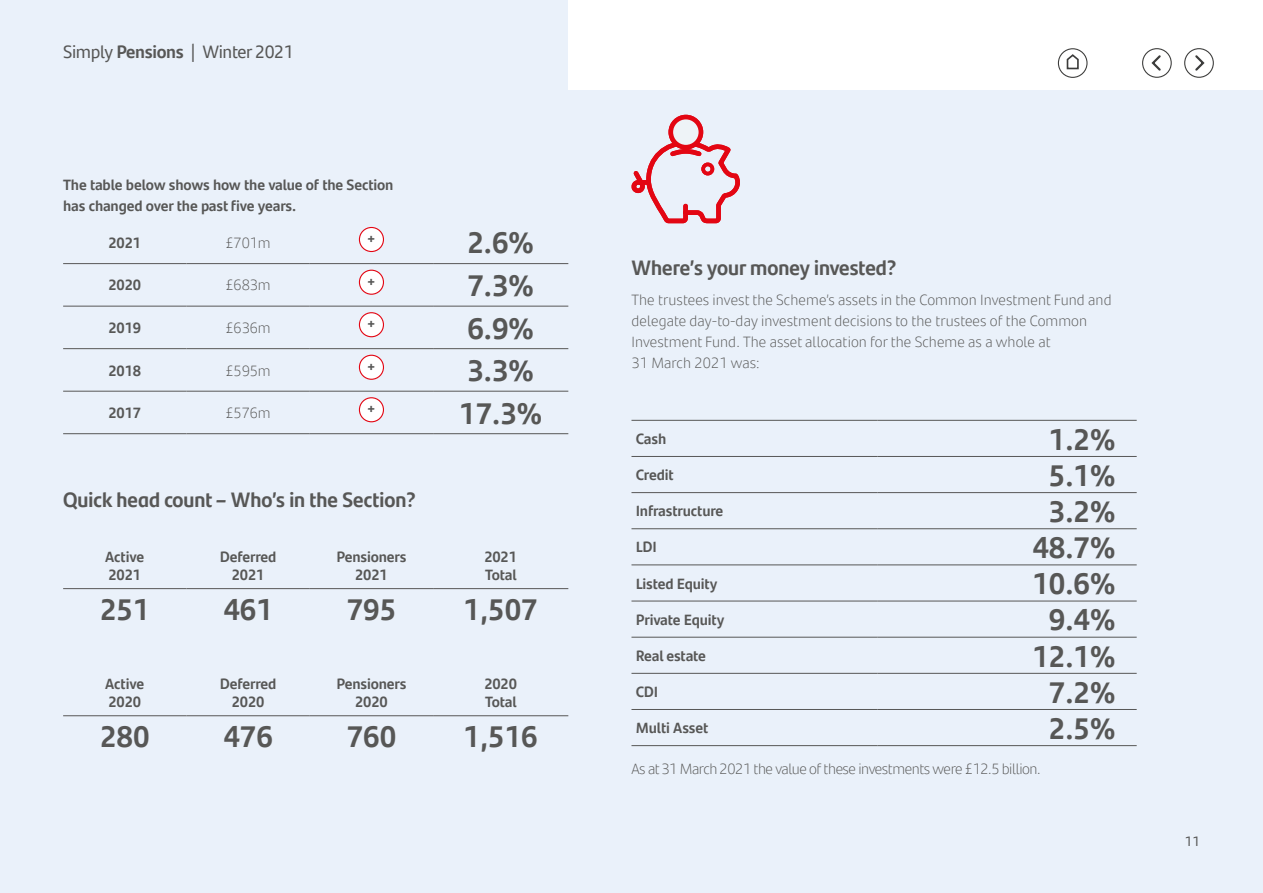
<style>
.page{position:relative;width:1263px;height:893px;background:#eaf1fa}
.page>*{position:absolute;margin:0;border:0;box-sizing:border-box;transform-origin:0 0}
.t1{font:700 30px "Santander Headline";color:#575756}
.t2{font:700 21px "Santander Headline";color:#575756}
.t3{font:18px "Santander Text";letter-spacing:-.02em;color:#575756}
.t4{font:700 15px/18px "Santander Text";letter-spacing:-.01em;color:#575756}
.t5{font:300 15px/21px "Santander Text";letter-spacing:.005em;color:#575756}
.t6{font:300 15px "Santander Text";letter-spacing:-.03em;color:#575756}
.t7{font:13.5px "Santander Text";color:#575756}
.s1{font-weight:700}
</style>
<div class="page">
<div style="left:568px;top:0;width:695px;height:89px;background:#fff"></div>
<hr style="left:63px;top:306px;width:123px;height:1px;background:#575756">
<hr style="left:186px;top:306px;width:124px;height:1px;background:#575756">
<hr style="left:433px;top:306px;width:135px;height:1px;background:#575756">
<hr style="left:63px;top:348px;width:123px;height:1px;background:#575756">
<hr style="left:186px;top:348px;width:124px;height:1px;background:#575756">
<hr style="left:433px;top:348px;width:135px;height:1px;background:#575756">
<hr style="left:63px;top:391px;width:123px;height:1px;background:#575756">
<hr style="left:186px;top:391px;width:124px;height:1px;background:#575756">
<hr style="left:433px;top:391px;width:135px;height:1px;background:#575756">
<hr style="left:63px;top:433px;width:123px;height:1px;background:#575756">
<hr style="left:186px;top:433px;width:124px;height:1px;background:#575756">
<hr style="left:433px;top:433px;width:135px;height:1px;background:#575756">
<hr style="left:310px;top:306px;width:123px;height:1px;background:#575756">
<hr style="left:310px;top:348px;width:123px;height:1px;background:#575756">
<hr style="left:310px;top:391px;width:123px;height:1px;background:#575756">
<hr style="left:310px;top:433px;width:123px;height:1px;background:#575756">
<hr style="left:63px;top:263px;width:123px;height:1px;background:#575756">
<hr style="left:186px;top:263px;width:124px;height:1px;background:#575756">
<hr style="left:310px;top:263px;width:123px;height:1px;background:#575756">
<hr style="left:433px;top:263px;width:135px;height:1px;background:#575756">
<div style="left:359px;top:227px;width:24px;height:24px;background:#fff;border-radius:50%"></div>
<div style="left:359px;top:227px;width:25px;height:25px;border:1px solid #e30613;border-radius:50%"></div>
<div style="left:359px;top:270px;width:24px;height:24px;background:#fff;border-radius:50%"></div>
<div style="left:359px;top:270px;width:25px;height:25px;border:1px solid #e30613;border-radius:50%"></div>
<div style="left:359px;top:313px;width:24px;height:24px;background:#fff;border-radius:50%"></div>
<div style="left:359px;top:312px;width:25px;height:25px;border:1px solid #e30613;border-radius:50%"></div>
<div style="left:359px;top:355px;width:24px;height:24px;background:#fff;border-radius:50%"></div>
<div style="left:359px;top:355px;width:25px;height:25px;border:1px solid #e30613;border-radius:50%"></div>
<div style="left:359px;top:398px;width:24px;height:24px;background:#fff;border-radius:50%"></div>
<div style="left:359px;top:397px;width:25px;height:25px;border:1px solid #e30613;border-radius:50%"></div>
<hr style="left:63px;top:588px;width:123px;height:1px;background:#575756">
<hr style="left:186px;top:588px;width:124px;height:1px;background:#575756">
<hr style="left:310px;top:588px;width:123px;height:1px;background:#575756">
<hr style="left:433px;top:588px;width:135px;height:1px;background:#575756">
<hr style="left:63px;top:715px;width:123px;height:1px;background:#575756">
<hr style="left:186px;top:715px;width:124px;height:1px;background:#575756">
<hr style="left:310px;top:715px;width:123px;height:1px;background:#575756">
<hr style="left:433px;top:715px;width:135px;height:1px;background:#575756">
<hr style="left:631px;top:420px;width:247px;height:1px;background:#575756">
<hr style="left:878px;top:420px;width:259px;height:1px;background:#575756">
<hr style="left:631px;top:492px;width:247px;height:1px;background:#575756">
<hr style="left:878px;top:492px;width:259px;height:1px;background:#575756">
<hr style="left:631px;top:528px;width:247px;height:1px;background:#575756">
<hr style="left:878px;top:528px;width:259px;height:1px;background:#575756">
<hr style="left:631px;top:565px;width:247px;height:1px;background:#575756">
<hr style="left:878px;top:565px;width:259px;height:1px;background:#575756">
<hr style="left:631px;top:601px;width:247px;height:1px;background:#575756">
<hr style="left:878px;top:601px;width:259px;height:1px;background:#575756">
<hr style="left:631px;top:637px;width:247px;height:1px;background:#575756">
<hr style="left:878px;top:637px;width:259px;height:1px;background:#575756">
<hr style="left:631px;top:673px;width:247px;height:1px;background:#575756">
<hr style="left:878px;top:673px;width:259px;height:1px;background:#575756">
<hr style="left:631px;top:709px;width:247px;height:1px;background:#575756">
<hr style="left:878px;top:709px;width:259px;height:1px;background:#575756">
<hr style="left:631px;top:745px;width:247px;height:1px;background:#575756">
<hr style="left:878px;top:745px;width:259px;height:1px;background:#575756">
<hr style="left:631px;top:456px;width:247px;height:1px;background:#575756">
<hr style="left:878px;top:456px;width:259px;height:1px;background:#575756">
<div style="left:671px;top:117px;width:30px;height:30px;background:#eef3f7;border-radius:50%"></div>
<div style="left:668px;top:115px;width:35px;height:34px;border:5px solid #e30613;border-radius:50%"></div>
<svg style="left:631px;top:139px;width:109px;height:85px"></svg>
<div style="left:1058px;top:48px;width:29px;height:30px;border:1px solid #3c3c3b;border-radius:50%"></div>
<svg style="left:1066px;top:54px;width:13px;height:16px"></svg>
<div style="left:1142px;top:48px;width:30px;height:30px;border:1px solid #3c3c3b;border-radius:50%"></div>
<svg style="left:1151px;top:55px;width:10px;height:16px"></svg>
<div style="left:1184px;top:48px;width:30px;height:30px;border:1px solid #3c3c3b;border-radius:50%"></div>
<svg style="left:1195px;top:55px;width:10px;height:16px"></svg>
<p class="t3" style="left:63px;top:38px;width:232px">Simply <span class="s1">Pensions</span> | Winter 2021</p>
<p class="t4" style="left:63px;top:173px;width:332px;line-height:21px">The table below shows how the value of the Section has changed over the past five years.</p>
<p class="t4" style="left:109px;top:233px;width:34px">2021</p>
<p class="t5" style="left:226px;top:231px;width:47px">£701m</p>
<p class="t4" style="left:367px;top:229px;width:10px">+</p>
<h1 class="t1" style="left:467px;top:219px;width:68px">2.6%</h1>
<p class="t4" style="left:109px;top:275px;width:34px">2020</p>
<p class="t5" style="left:226px;top:274px;width:47px">£683m</p>
<p class="t4" style="left:367px;top:271px;width:10px">+</p>
<h1 class="t1" style="left:467px;top:262px;width:68px">7.3%</h1>
<p class="t4" style="left:109px;top:318px;width:34px">2019</p>
<p class="t5" style="left:226px;top:317px;width:47px">£636m</p>
<p class="t4" style="left:367px;top:314px;width:10px">+</p>
<h1 class="t1" style="left:467px;top:305px;width:68px">6.9%</h1>
<p class="t4" style="left:109px;top:360px;width:34px">2018</p>
<p class="t5" style="left:226px;top:359px;width:47px">£595m</p>
<p class="t4" style="left:367px;top:357px;width:10px">+</p>
<h1 class="t1" style="left:467px;top:347px;width:68px">3.3%</h1>
<p class="t4" style="left:109px;top:403px;width:34px">2017</p>
<p class="t5" style="left:226px;top:402px;width:47px">£576m</p>
<p class="t4" style="left:367px;top:399px;width:10px">+</p>
<h1 class="t1" style="left:459px;top:390px;width:84px">17.3%</h1>
<h2 class="t2" style="left:63px;top:483px;width:354px">Quick head count – Who’s in the Section?</h2>
<p class="t4" style="left:105px;top:547px;width:40px">Active<br>2021</p>
<p class="t4" style="left:220px;top:547px;width:58px;text-align:center">Deferred<br>2021</p>
<p class="t4" style="left:336px;top:547px;width:72px;text-align:center">Pensioners<br>2021</p>
<p class="t4" style="left:484px;top:547px;width:34px">2021<br>Total</p>
<h1 class="t1" style="left:100px;top:586px;width:51px">251</h1>
<h1 class="t1" style="left:223px;top:586px;width:51px">461</h1>
<h1 class="t1" style="left:347px;top:586px;width:51px">795</h1>
<h1 class="t1" style="left:464px;top:586px;width:76px">1,507</h1>
<p class="t4" style="left:105px;top:674px;width:40px">Active<br>2020</p>
<p class="t4" style="left:220px;top:674px;width:58px;text-align:center">Deferred<br>2020</p>
<p class="t4" style="left:336px;top:674px;width:72px;text-align:center">Pensioners<br>2020</p>
<p class="t4" style="left:484px;top:674px;width:34px">2020<br>Total</p>
<h1 class="t1" style="left:100px;top:713px;width:51px">280</h1>
<h1 class="t1" style="left:223px;top:713px;width:51px">476</h1>
<h1 class="t1" style="left:347px;top:713px;width:51px">760</h1>
<h1 class="t1" style="left:464px;top:713px;width:76px">1,516</h1>
<h2 class="t2" style="left:631px;top:251px;width:266px">Where’s your money invested?</h2>
<p class="t5" style="left:631px;top:288px;width:482px">The trustees invest the Scheme’s assets in the Common Investment Fund and delegate day-to-day investment decisions to the trustees of the Common Investment Fund. The asset allocation for the Scheme as a whole at<br>31 March 2021 was:</p>
<p class="t4" style="left:636px;top:429px;width:32px">Cash</p>
<h1 class="t1" style="left:1049px;top:416px;width:68px">1.2%</h1>
<p class="t4" style="left:636px;top:465px;width:40px">Credit</p>
<h1 class="t1" style="left:1049px;top:452px;width:68px">5.1%</h1>
<p class="t4" style="left:636px;top:501px;width:89px">Infrastructure</p>
<h1 class="t1" style="left:1049px;top:488px;width:68px">3.2%</h1>
<p class="t4" style="left:636px;top:537px;width:23px">LDI</p>
<h1 class="t1" style="left:1032px;top:524px;width:84px">48.7%</h1>
<p class="t4" style="left:636px;top:573px;width:83px">Listed Equity</p>
<h1 class="t1" style="left:1032px;top:560px;width:84px">10.6%</h1>
<p class="t4" style="left:636px;top:609px;width:90px">Private Equity</p>
<h1 class="t1" style="left:1049px;top:596px;width:68px">9.4%</h1>
<p class="t4" style="left:636px;top:646px;width:72px">Real estate</p>
<h1 class="t1" style="left:1032px;top:632px;width:84px">12.1%</h1>
<p class="t4" style="left:636px;top:682px;width:24px">CDI</p>
<h1 class="t1" style="left:1049px;top:669px;width:68px">7.2%</h1>
<p class="t4" style="left:636px;top:718px;width:74px">Multi Asset</p>
<h1 class="t1" style="left:1049px;top:705px;width:68px">2.5%</h1>
<p class="t6" style="left:631px;top:757px;width:411px">As at 31 March 2021 the value of these investments were £12.5 billion.</p>
<p class="t7" style="left:1185px;top:831px;width:16px">11</p>
</div>
